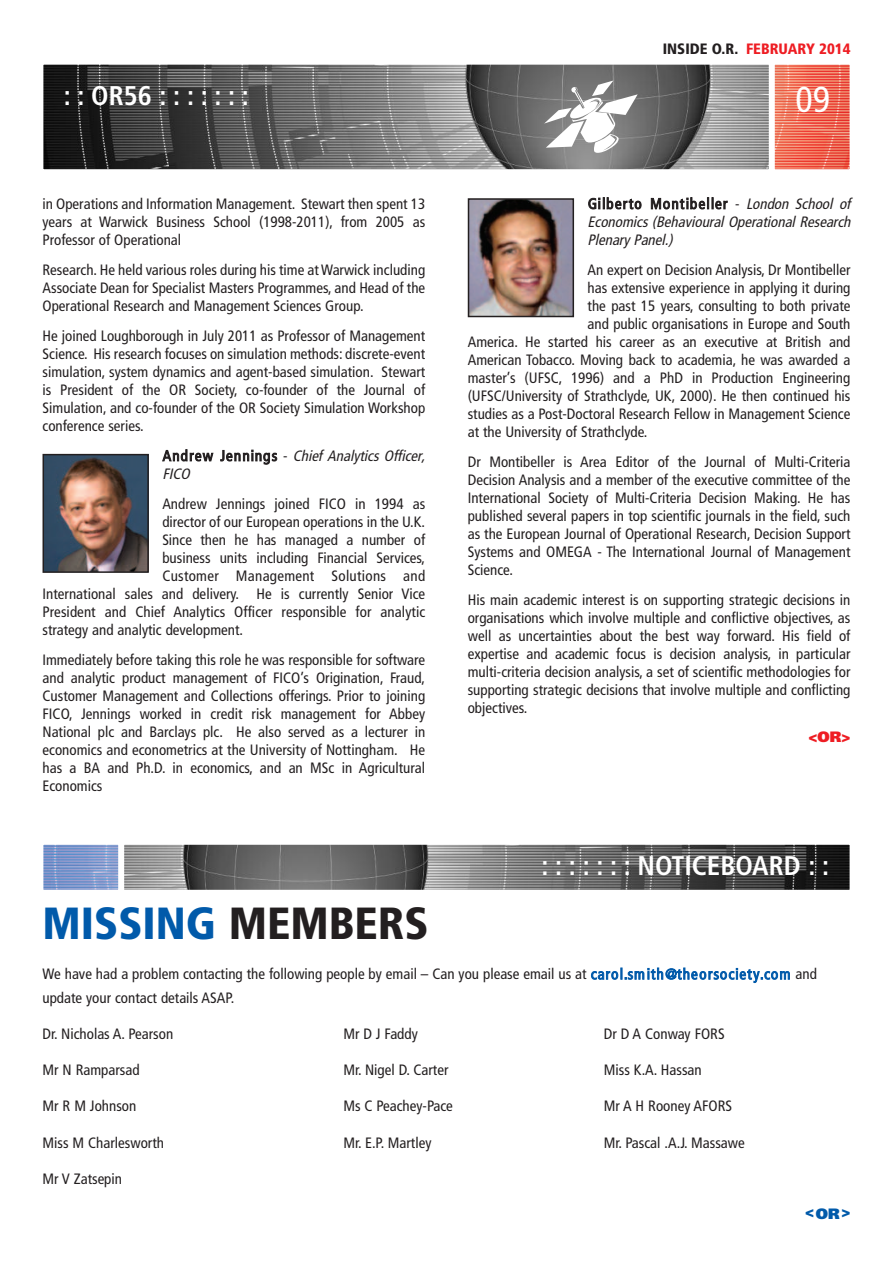
<style>
.page{position:relative;width:893px;height:1263px;background:#fff}
.page>*{position:absolute;margin:0;border:0;box-sizing:border-box;transform-origin:0 0}
.t1{font:900 condensed 45px "Frutiger";color:#015aaa}
.t2{font:condensed 36px "Frutiger";color:#fff}
.t3{font:700 condensed 27px "Frutiger";color:#fff}
.t4{font:condensed 15px/18px "Frutiger";color:#231f20;text-align:justify}
.t5{font:italic condensed 15px/18px "Frutiger";color:#231f20}
.t6{font:condensed 15px "Frutiger";letter-spacing:.02em;color:#231f20}
.t7{font:900 condensed 15px "Frutiger";color:#ee1d23}
.t8{font:900 15px "Frutiger";color:#ee1d23}
.t9{font:900 15px "Frutiger";color:#015aaa}
.s1{color:#231f20}
.s2{font-style:normal}
.s3{color:#015aaa}
</style>
<div class="page">
<img style="left:45px;top:66px;width:723px;height:102px">
<div style="left:43px;top:64px;width:727px;height:106px;border:1px solid #fff"></div>
<img style="left:776px;top:66px;width:72px;height:102px">
<div style="left:774px;top:64px;width:76px;height:106px;border:1px solid #fff"></div>
<svg style="left:544px;top:81px;width:94px;height:72px"></svg>
<img style="left:46px;top:457px;width:100px;height:113px">
<div style="left:43px;top:454px;width:106px;height:119px;border:2px solid #231f20"></div>
<img style="left:471px;top:201px;width:100px;height:113px">
<div style="left:468px;top:198px;width:106px;height:119px;border:2px solid #231f20"></div>
<img style="left:125px;top:846px;width:723px;height:43px">
<div style="left:123px;top:844px;width:727px;height:47px;border:1px solid #fff"></div>
<img style="left:45px;top:846px;width:72px;height:43px">
<div style="left:43px;top:844px;width:76px;height:47px;border:1px solid #fff"></div>
<p class="t7" style="left:663px;top:43px;width:189px"><span class="s1">INSIDE O.R.</span> FEBRUARY 2014</p>
<h3 class="t3" style="left:64px;top:85px;width:187px">::OR56:::::::</h3>
<h2 class="t2" style="left:795px;top:85px;width:36px">09</h2>
<p class="t4" style="left:43px;top:196px;width:384px">in Operations and Information Management. Stewart then spent 13 years at Warwick Business School (1998-2011), from 2005 as Professor of Operational</p>
<p class="t4" style="left:43px;top:262px;width:384px">Research. He held various roles during his time atWarwick including Associate Dean for Specialist Masters Programmes, and Head of the Operational Research and Management Sciences Group.</p>
<p class="t4" style="left:43px;top:328px;width:384px">He joined Loughborough in July 2011 as Professor of Management Science. His research focuses on simulation methods: discrete-event simulation, system dynamics and agent-based simulation. Stewart is President of the OR Society, co-founder of the Journal of Simulation, and co-founder of the OR Society Simulation Workshop conference series.</p>
<p class="t5" style="left:162px;top:448px;width:267px"><span class="s2">Andrew Jennings -</span> Chief Analytics Officer,<br>FICO</p>
<p class="t4" style="left:162px;top:496px;width:264px">Andrew Jennings joined FICO in 1994 as</p>
<p class="t4" style="left:162px;top:514px;width:264px">director of our European operations in the U.K.</p>
<p class="t4" style="left:162px;top:532px;width:264px">Since then he has managed a number of</p>
<p class="t4" style="left:162px;top:550px;width:264px">business units including Financial Services,</p>
<p class="t6" style="left:162px;top:570px;width:264px">Customer Management Solutions and</p>
<p class="t4" style="left:43px;top:586px;width:384px">International sales and delivery. He is currently Senior Vice</p>
<p class="t4" style="left:43px;top:604px;width:384px">President and Chief Analytics Officer responsible for analytic</p>
<p class="t4" style="left:43px;top:622px;width:202px">strategy and analytic development.</p>
<p class="t4" style="left:43px;top:652px;width:384px">Immediately before taking this role he was responsible for software and analytic product management of FICO’s Origination, Fraud, Customer Management and Collections offerings. Prior to joining FICO, Jennings worked in credit risk management for Abbey National plc and Barclays plc. He also served as a lecturer in economics and econometrics at the University of Nottingham. He has a BA and Ph.D. in economics, and an MSc in Agricultural Economics</p>
<p class="t5" style="left:588px;top:196px;width:267px"><span class="s2">Gilberto Montibeller -</span> London School of<br>Economics (Behavioural Operational Research<br>Plenary Panel.)</p>
<p class="t4" style="left:588px;top:262px;width:264px">An expert on Decision Analysis, Dr Montibeller</p>
<p class="t4" style="left:588px;top:280px;width:264px">has extensive experience in applying it during</p>
<p class="t4" style="left:588px;top:298px;width:264px">the past 15 years, consulting to both private</p>
<p class="t4" style="left:588px;top:316px;width:264px">and public organisations in Europe and South</p>
<p class="t4" style="left:468px;top:334px;width:384px">America. He started his career as an executive at British and</p>
<p class="t4" style="left:468px;top:352px;width:384px">American Tobacco. Moving back to academia, he was awarded a</p>
<p class="t4" style="left:468px;top:370px;width:384px">master’s (UFSC, 1996) and a PhD in Production Engineering</p>
<p class="t4" style="left:468px;top:388px;width:384px">(UFSC/University of Strathclyde, UK, 2000). He then continued his</p>
<p class="t4" style="left:468px;top:406px;width:384px">studies as a Post-Doctoral Research Fellow in Management Science</p>
<p class="t4" style="left:468px;top:424px;width:181px">at the University of Strathclyde.</p>
<p class="t4" style="left:468px;top:454px;width:384px">Dr Montibeller is Area Editor of the Journal of Multi-Criteria Decision Analysis and a member of the executive committee of the International Society of Multi-Criteria Decision Making. He has published several papers in top scientific journals in the field, such as the European Journal of Operational Research, Decision Support Systems and OMEGA - The International Journal of Management Science.</p>
<p class="t4" style="left:468px;top:592px;width:384px">His main academic interest is on supporting strategic decisions in organisations which involve multiple and conflictive objectives, as well as uncertainties about the best way forward. His field of expertise and academic focus is decision analysis, in particular multi-criteria decision analysis, a set of scientific methodologies for supporting strategic decisions that involve multiple and conflicting objectives.</p>
<p class="t8" style="left:809px;top:730px;width:43px">&lt;OR&gt;</p>
<h3 class="t3" style="left:541px;top:854px;width:289px">: : : : : : : NOTICEBOARD : :</h3>
<h1 class="t1" style="left:43px;top:905px;width:388px">MISSING <span class="s1">MEMBERS</span></h1>
<p class="t4" style="left:43px;top:964px;width:776px;line-height:23.4px">We have had a problem contacting the following people by email – Can you please email us at <span class="s3">carol.smith@theorsociety.com</span> and update your contact details ASAP.</p>
<p class="t4" style="left:43px;top:1026px;width:132px">Dr. Nicholas A. Pearson</p>
<p class="t4" style="left:343px;top:1026px;width:76px">Mr D J Faddy</p>
<p class="t4" style="left:604px;top:1026px;width:122px">Dr D A Conway FORS</p>
<p class="t4" style="left:43px;top:1062px;width:99px">Mr N Ramparsad</p>
<p class="t4" style="left:343px;top:1062px;width:107px">Mr. Nigel D. Carter</p>
<p class="t4" style="left:604px;top:1062px;width:99px">Miss K.A. Hassan</p>
<p class="t4" style="left:43px;top:1098px;width:95px">Mr R M Johnson</p>
<p class="t4" style="left:343px;top:1098px;width:111px">Ms C Peachey-Pace</p>
<p class="t4" style="left:604px;top:1098px;width:130px">Mr A H Rooney AFORS</p>
<p class="t4" style="left:43px;top:1135px;width:123px">Miss M Charlesworth</p>
<p class="t4" style="left:343px;top:1135px;width:90px">Mr. E.P. Martley</p>
<p class="t4" style="left:604px;top:1135px;width:142px">Mr. Pascal .A.J. Massawe</p>
<p class="t4" style="left:43px;top:1171px;width:81px">Mr V Zatsepin</p>
<p class="t9" style="left:805px;top:1207px;width:47px">&lt;OR&gt;</p>
</div>
